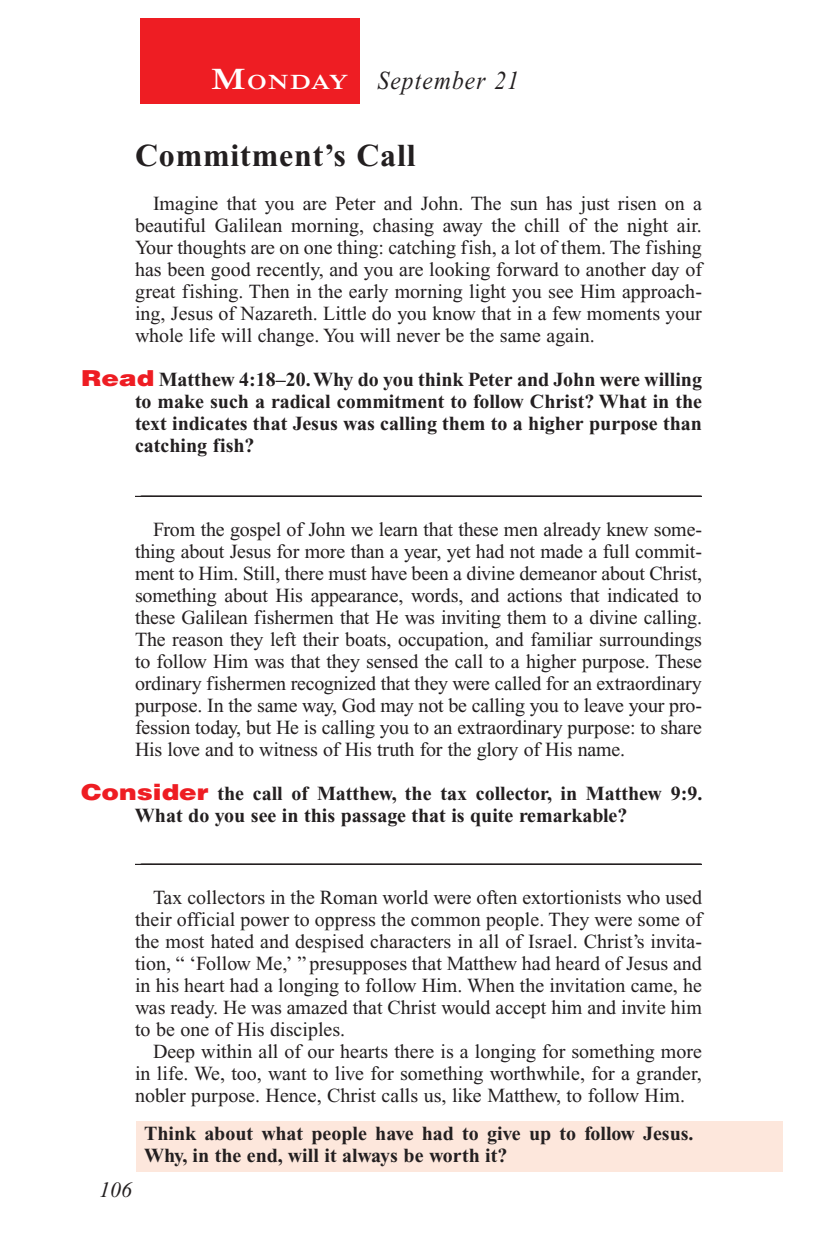
<style>
.page{position:relative;width:819px;height:1260px;background:#fff}
.page>*{position:absolute;margin:0;border:0;box-sizing:border-box;transform-origin:0 0}
.Head{font:700 32px "Times New Roman PS Std";letter-spacing:.025em;color:#231f20}
.Lesson_Dates{font:italic 26px "Times New Roman PS Std";letter-spacing:.05em;color:#231f20;scale:.9 1}
.t1{font:italic 22px "Times New Roman PS Std";color:#231f20}
.Daily_Header{font:600 21px "Times NRMT Std";letter-spacing:.045em;color:#fff;scale:1.1 1}
.Body{font:20px/22px "Times New Roman PS Std";color:#231f20;text-align:justify}
.Question{font:700 20px/22px "Times New Roman PS Std";color:#231f20;text-align:justify}
.Blank_Lines{font:20px "Times New Roman PS Std";color:#231f20}
.x-screened_box-text{font:700 20px/22px "Times New Roman PS Std";color:#231f20}
.s1{font-size:30px}
.s2{font-family:"Helvetica LT Std";font-weight:900;font-size:22px;color:#ee1d23}
</style>
<div class="page">
<div style="left:140px;top:18px;width:220px;height:86px;background:#ee1d23"></div>
<div style="left:137px;top:1122px;width:646px;height:50px;background:#fde7dc"></div>
<hr style="left:135px;top:496px;width:567px;height:1px;background:#231f20">
<hr style="left:135px;top:864px;width:567px;height:1px;background:#231f20">
<p class="Daily_Header" style="left:211px;top:70px;width:127px"><span class="s1">M</span>ONDAY</p>
<p class="Lesson_Dates" style="left:378px;top:66px;width:159px">September 21</p>
<p class="Head" style="left:135px;top:138px;width:282px">Commitment’s Call</p>
<p class="Body" style="left:135px;top:193px;width:569px;text-indent:18px">Imagine that you are Peter and John. The sun has just risen on a beautiful Galilean morning, chasing away the chill of the night air.<br>Your thoughts are on one thing: catching fish, a lot of them. The fishing has been good recently, and you are looking forward to another day of great fishing. Then in the early morning light you see Him approach&shy;ing, Jesus of Nazareth. Little do you know that in a few moments your whole life will change. You will never be the same again.</p>
<p class="Question" style="left:135px;top:369px;width:569px;text-indent:-54px"><span class="s2">Read</span> Matthew 4:18–20. Why do you think Peter and John were willing to make such a radical commitment to follow Christ? What in the text indicates that Jesus was calling them to a higher purpose than catching fish?</p>
<p class="Blank_Lines" style="left:141px;top:477px;width:561px">________________________________________________________</p>
<p class="Body" style="left:135px;top:519px;width:569px;text-indent:18px">From the gospel of John we learn that these men already knew some&shy;thing about Jesus for more than a year, yet had not made a full commit&shy;ment to Him. Still, there must have been a divine demeanor about Christ, something about His appearance, words, and actions that indicated to these Galilean fishermen that He was inviting them to a divine calling.<br>The reason they left their boats, occupation, and familiar surroundings to follow Him was that they sensed the call to a higher purpose. These ordinary fishermen recognized that they were called for an extraordinary purpose. In the same way, God may not be calling you to leave your pro&shy;fession today, but He is calling you to an extraordinary purpose: to share His love and to witness of His truth for the glory of His name.</p>
<p class="Question" style="left:135px;top:783px;width:569px;text-indent:-54px"><span class="s2">Consider</span> the call of Matthew, the tax collector, in Matthew 9:9.<br>What do you see in this passage that is quite remarkable?</p>
<p class="Blank_Lines" style="left:141px;top:845px;width:561px">________________________________________________________</p>
<p class="Body" style="left:135px;top:887px;width:569px;text-align:left;text-indent:18px">Tax collectors in the Roman world were often extortionists who used their official power to oppress the common people. They were some of the most hated and despised characters in all of Israel. Christ’s invita&shy;tion, “ ‘Follow Me,’ ” presupposes that Matthew had heard of Jesus and in his heart had a longing to follow Him. When the invitation came, he was ready. He was amazed that Christ would accept him and invite him to be one of His disciples.</p>
<p class="Body" style="left:135px;top:1041px;width:569px;text-indent:18px">Deep within all of our hearts there is a longing for something more in life. We, too, want to live for something worthwhile, for a grander, nobler purpose. Hence, Christ calls us, like Matthew, to follow Him.</p>
<p class="x-screened_box-text" style="left:144px;top:1123px;width:551px">Think about what people have had to give up to follow Jesus.<br>Why, in the end, will it always be worth it?</p>
<p class="t1" style="left:99px;top:1178px;width:34px">106</p>
</div>
